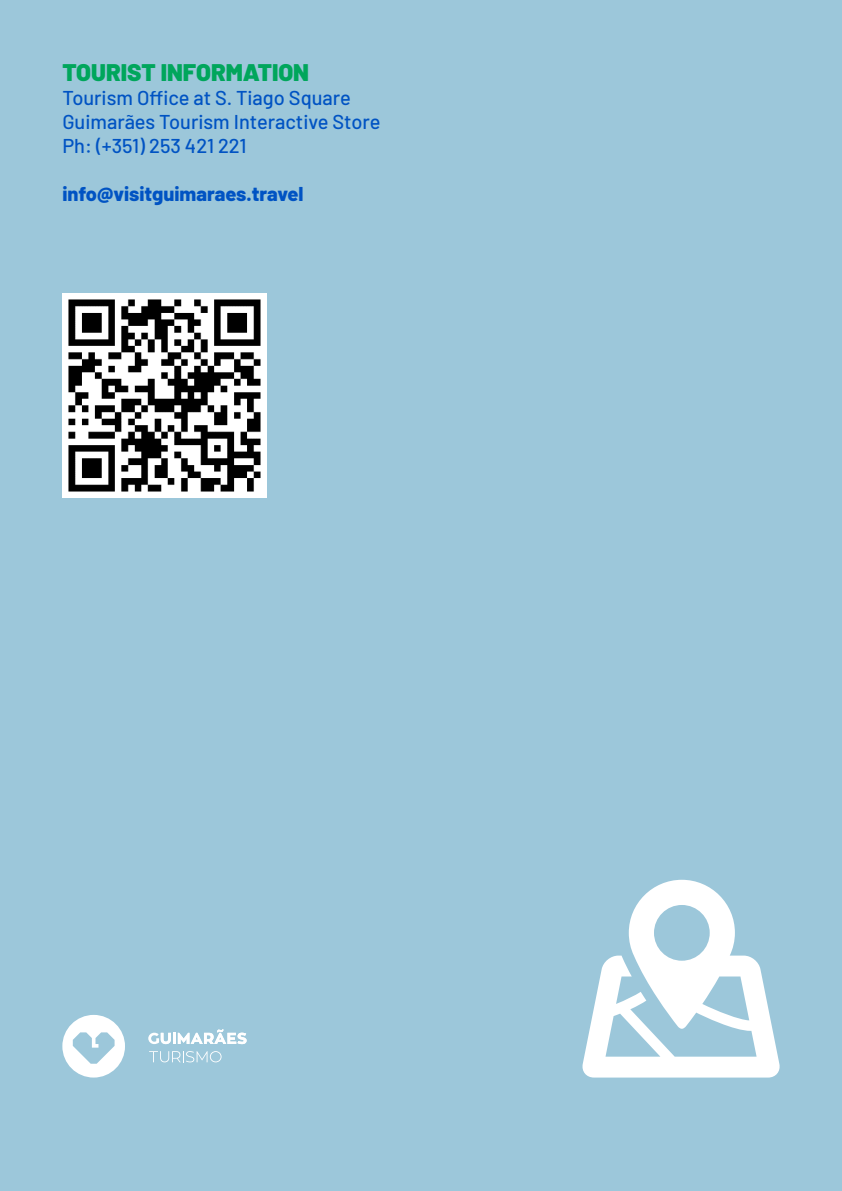
<style>
.page{position:relative;width:842px;height:1191px;background:#9cc7da}
.page>*{position:absolute;margin:0;border:0;box-sizing:border-box;transform-origin:0 0}
.t1{font:900 24px "Barlow";color:#00a65c}
.t2{font:500 20px/24px "Barlow";color:#0053c3}
.t3{font:800 20px "Barlow";color:#0053c3}
</style>
<div class="page">
<svg style="left:582px;top:879px;width:198px;height:198px"></svg>
<img style="left:62px;top:294px;width:204px;height:204px">
<svg style="left:148px;top:1029px;width:99px;height:15px"></svg>
<svg style="left:149px;top:1051px;width:73px;height:11px"></svg>
<svg style="left:62px;top:1015px;width:63px;height:62px"></svg>
<p class="t1" style="left:62px;top:54px;width:248px">TOURIST INFORMATION</p>
<p class="t2" style="left:62px;top:84px;width:320px">Tourism Office at S. Tiago Square<br>Guimarães Tourism Interactive Store<br>Ph: (+351) 253 421 221</p>
<p class="t3" style="left:62px;top:179px;width:243px">info@visitguimaraes.travel</p>
</div>
